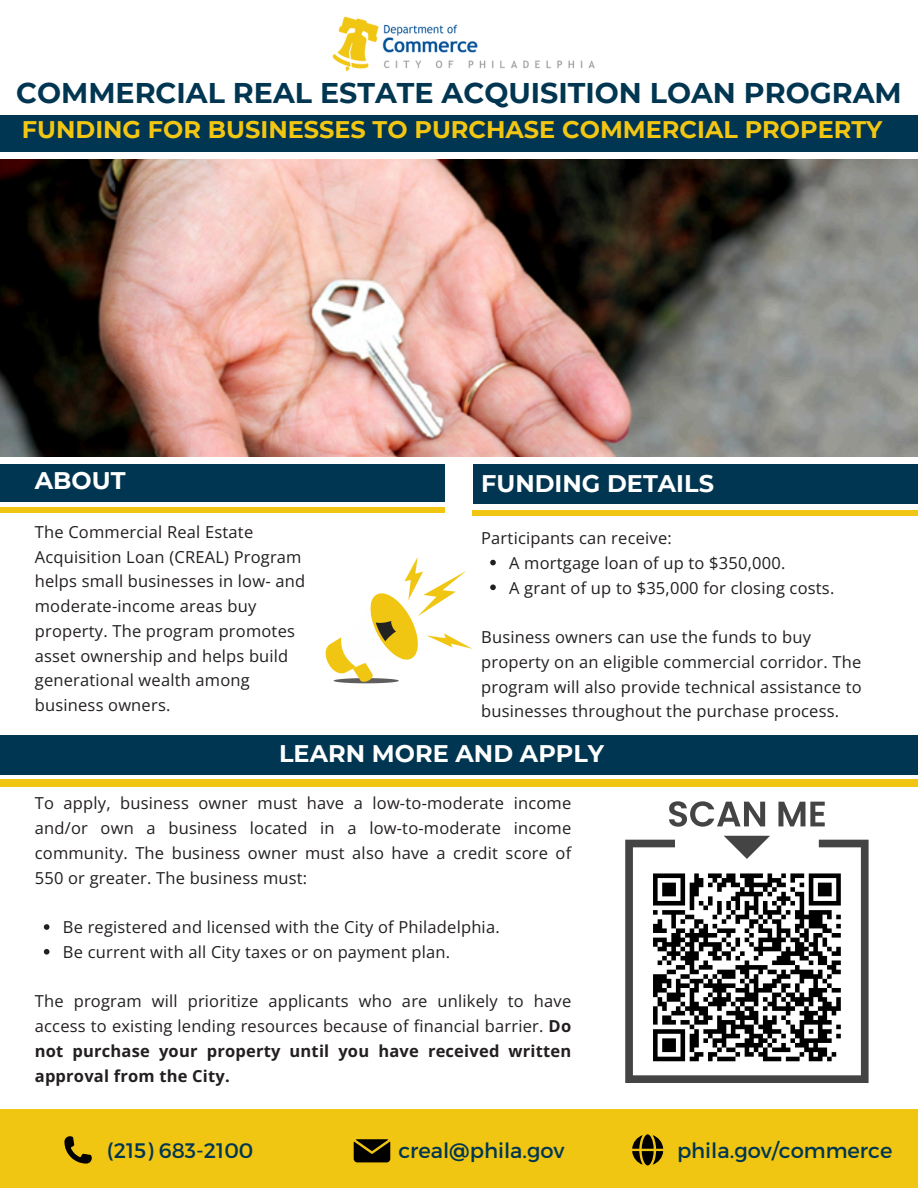
<style>
.page{position:relative;width:918px;height:1188px;background:#fff}
.page>*{position:absolute;margin:0;border:0;box-sizing:border-box;transform-origin:0 0}
.t1{font:700 28.5px "Montserrat";color:#003651}
.t2{font:700 24px "Montserrat";color:#f3c613}
.t3{font:700 24px "Montserrat";color:#fff}
.t4{font:21px "Montserrat";color:#003651}
.t5{font:16.5px/24.8px "Open Sans";letter-spacing:.01em;color:#231f20}
.s1{font-weight:700}
</style>
<div class="page">
<div style="left:0;top:507px;width:445px;height:6px;background:#f1c613"></div>
<div style="left:0;top:779px;width:918px;height:8px;background:#f1c613"></div>
<div style="left:472px;top:510px;width:446px;height:5px;background:#f1c613"></div>
<div style="left:473px;top:464px;width:445px;height:40px;background:#003651"></div>
<div style="left:0;top:464px;width:445px;height:38px;background:#003651"></div>
<div style="left:0;top:735px;width:918px;height:40px;background:#003651"></div>
<img style="left:332px;top:16px;width:263px;height:56px">
<div style="left:0;top:115px;width:918px;height:37px;background:#003651"></div>
<svg style="left:625px;top:840px;width:244px;height:243px"></svg>
<svg style="left:669px;top:801px;width:96px;height:26px"></svg>
<svg style="left:778px;top:802px;width:47px;height:24px"></svg>
<svg style="left:724px;top:836px;width:46px;height:23px"></svg>
<svg style="left:325px;top:557px;width:148px;height:127px"></svg>
<div style="left:0;top:1109px;width:918px;height:79px;background:#f1c613"></div>
<svg style="left:64px;top:1136px;width:27px;height:27px"></svg>
<svg style="left:354px;top:1139px;width:36px;height:23px"></svg>
<svg style="left:632px;top:1134px;width:31px;height:31px"></svg>
<img style="left:0;top:159px;width:918px;height:297px">
<svg style="left:490px;top:560px;width:6px;height:5px"></svg>
<svg style="left:490px;top:585px;width:6px;height:5px"></svg>
<svg style="left:44px;top:924px;width:5px;height:6px"></svg>
<svg style="left:44px;top:949px;width:5px;height:6px"></svg>
<div style="left:644px;top:864px;width:206px;height:206px;background:#fff"></div>
<svg style="left:653px;top:873px;width:188px;height:189px"></svg>
<p class="t1" style="left:16px;top:75px;width:887px">COMMERCIAL REAL ESTATE ACQUISITION LOAN PROGRAM</p>
<h2 class="t2" style="left:22px;top:115px;width:862px">FUNDING FOR BUSINESSES TO PURCHASE COMMERCIAL PROPERTY</h2>
<h4 class="t3" style="left:35px;top:466px;width:92px">ABOUT</h4>
<p class="t3" style="left:481px;top:469px;width:234px">FUNDING DETAILS</p>
<h2 class="t5" style="left:35px;top:519px;width:272px">The Commercial Real Estate<br>Acquisition Loan (CREAL) Program helps small businesses in low- and moderate-income areas buy property. The program promotes asset ownership and helps build generational wealth among business owners.</h2>
<h2 class="t5" style="left:481px;top:525px;width:192px">Participants can receive:</h2>
<h4 class="t5" style="left:509px;top:550px;width:278px">A mortgage loan of up to $350,000.</h4>
<h4 class="t5" style="left:509px;top:575px;width:327px">A grant of up to $35,000 for closing costs.</h4>
<p class="t5" style="left:481px;top:624px;width:382px">Business owners can use the funds to buy property on an eligible commercial corridor. The program will also provide technical assistance to businesses throughout the purchase process.</p>
<p class="t3" style="left:279px;top:739px;width:327px">LEARN MORE AND APPLY</p>
<h4 class="t5" style="left:35px;top:791px;width:538px;text-align:justify">To apply, business owner must have a low-to-moderate income and/or own a business located in a low-to-moderate income community. The business owner must also have a credit score of 550 or greater. The business must:</h4>
<p class="t5" style="left:63px;top:914px;width:438px">Be registered and licensed with the City of Philadelphia.</p>
<p class="t5" style="left:63px;top:939px;width:389px">Be current with all City taxes or on payment plan.</p>
<h4 class="t5" style="left:35px;top:989px;width:538px;text-align:justify">The program will prioritize applicants who are unlikely to have access to existing lending resources because of financial barrier. <span class="s1">Do not purchase your property until you have received written approval from the City.</span></h4>
<p class="t4" style="left:107px;top:1137px;width:148px">(215) 683-2100</p>
<p class="t4" style="left:398px;top:1137px;width:168px">creal@phila.gov</p>
<p class="t4" style="left:677px;top:1137px;width:217px">phila.gov/commerce</p>
</div>
